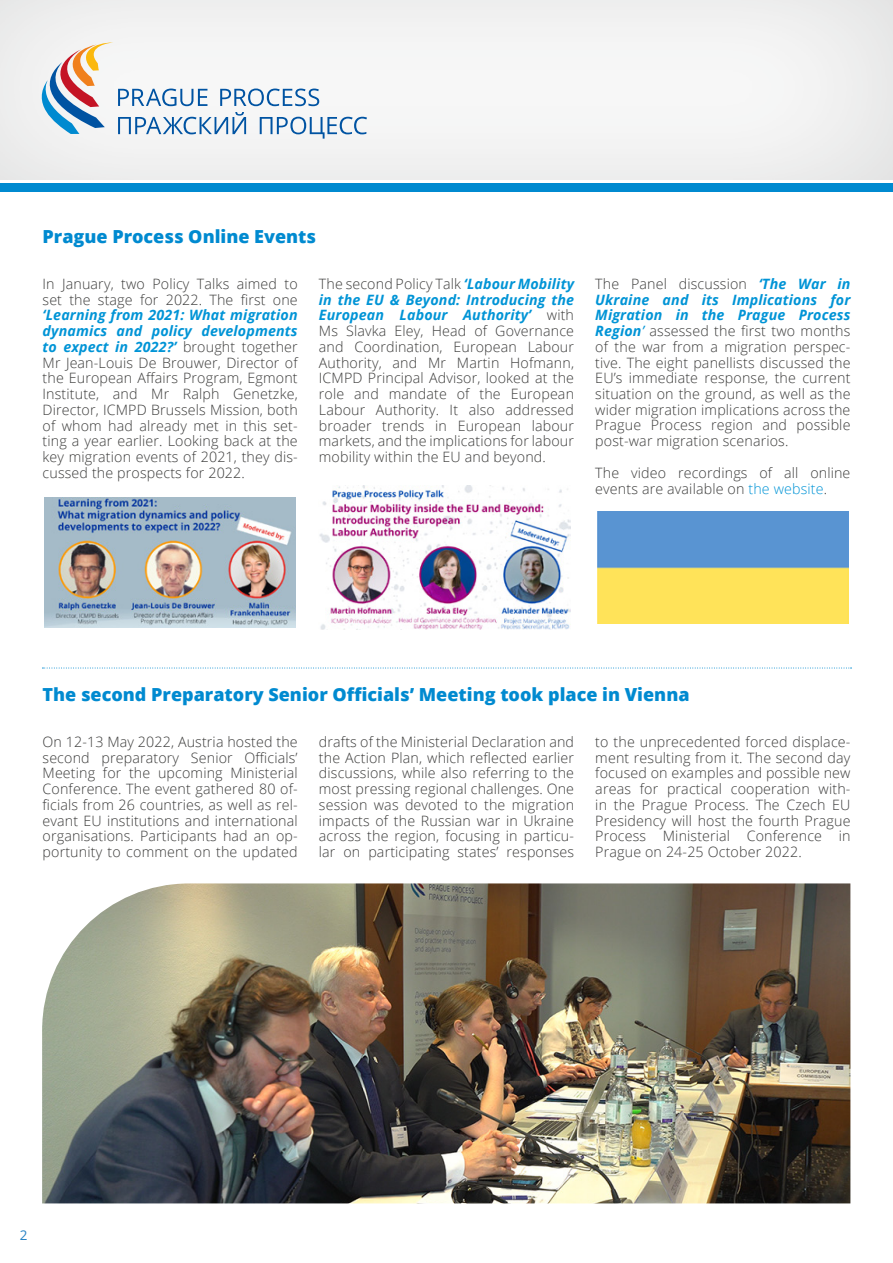
<style>
.page{position:relative;width:893px;height:1263px;background:#fff}
.page>*{position:absolute;margin:0;border:0;box-sizing:border-box;transform-origin:0 0}
.t1{font:800 18px "Open Sans";color:#008ad0}
.t2{font:300 14.25px/15.8px "Open Sans";letter-spacing:.01em;color:#3b3b3a;text-align:justify}
.t3{font:13.5px "Open Sans";color:#2883c5}
.s1{font-weight:700;font-style:italic;color:#0094d6}
.s2{font-weight:400;font-style:italic;color:#0094d6}
.s3{color:#0094d6}
</style>
<div class="page">
<svg style="left:42px;top:43px;width:325px;height:96px"></svg>
<div style="left:0;top:183px;width:893px;height:9px;background:#008ad0"></div>
<img style="left:44px;top:497px;width:252px;height:130px">
<img style="left:319px;top:485px;width:252px;height:145px">
<img style="left:597px;top:512px;width:252px;height:111px">
<img style="left:42px;top:883px;width:808px;height:320px">
<svg style="left:42px;top:668px;width:809px;height:1px"></svg>
<p class="t1" style="left:43px;top:222px;width:275px">Prague Process Online Events</p>
<p class="t2" style="left:43px;top:275px;width:257px">In January, two Policy Talks aimed to set the stage for 2022. The first one</p>
<p class="t2" style="left:43px;top:307px;width:257px"><span class="s1">‘Learning from 2021: What migration dynamics and policy developments to expect in 2022?’</span> brought together Mr Jean-Louis De Brouwer, Director of the European Affairs Program, Egmont Institute, and Mr Ralph Genetzke, Director, ICMPD Brussels Mission, both of whom had already met in this set&shy;ting a year earlier. Looking back at the key migration events of 2021, they dis&shy;cussed the prospects for 2022.</p>
<p class="t2" style="left:319px;top:275px;width:257px">The second Policy Talk <span class="s1">‘Labour Mobility in the EU &amp; Beyond: Introducing the European Labour Authority’</span> with Ms Slavka Eley, Head of Governance and Coordination, European Labour Authority, and Mr Martin Hofmann, ICMPD Principal Advisor, looked at the role and mandate of the European Labour Authority. It also addressed broader trends in European labour markets, and the implications for labour mobility within the EU and beyond.</p>
<p class="t2" style="left:595px;top:275px;width:257px">The Panel discussion <span class="s1">‘The War in Ukraine and its Implications for Migration in the Prague Process Region</span><span class="s2">’</span> assessed the first two months of the war from a migration perspec&shy;tive. The eight panellists discussed the EU’s immediate response, the current situation on the ground, as well as the wider migration implications across the Prague Process region and possible post-war migration scenarios.</p>
<p class="t2" style="left:595px;top:464px;width:257px">The video recordings of all online events are available on <span class="s3">the website</span>.</p>
<p class="t1" style="left:43px;top:680px;width:649px">The second Preparatory Senior Officials’ Meeting took place in Vienna</p>
<p class="t2" style="left:43px;top:733px;width:257px">On 12-13 May 2022, Austria hosted the second preparatory Senior Officials’ Meeting for the upcoming Ministerial Conference. The event gathered 80 of&shy;ficials from 26 countries, as well as rel&shy;evant EU institutions and international organisations. Participants had an op&shy;portunity to comment on the updated</p>
<p class="t2" style="left:319px;top:733px;width:257px">drafts of the Ministerial Declaration and the Action Plan, which reflected earlier discussions, while also referring to the most pressing regional challenges. One session was devoted to the migration impacts of the Russian war in Ukraine across the region, focusing in particu&shy;lar on participating states’ responses</p>
<p class="t2" style="left:595px;top:733px;width:257px">to the unprecedented forced displace&shy;ment resulting from it. The second day focused on examples and possible new areas for practical cooperation with&shy;in the Prague Process. The Czech EU Presidency will host the fourth Prague Process Ministerial Conference in Prague on 24-25 October 2022.</p>
<p class="t3" style="left:20px;top:1226px;width:9px">2</p>
</div>
